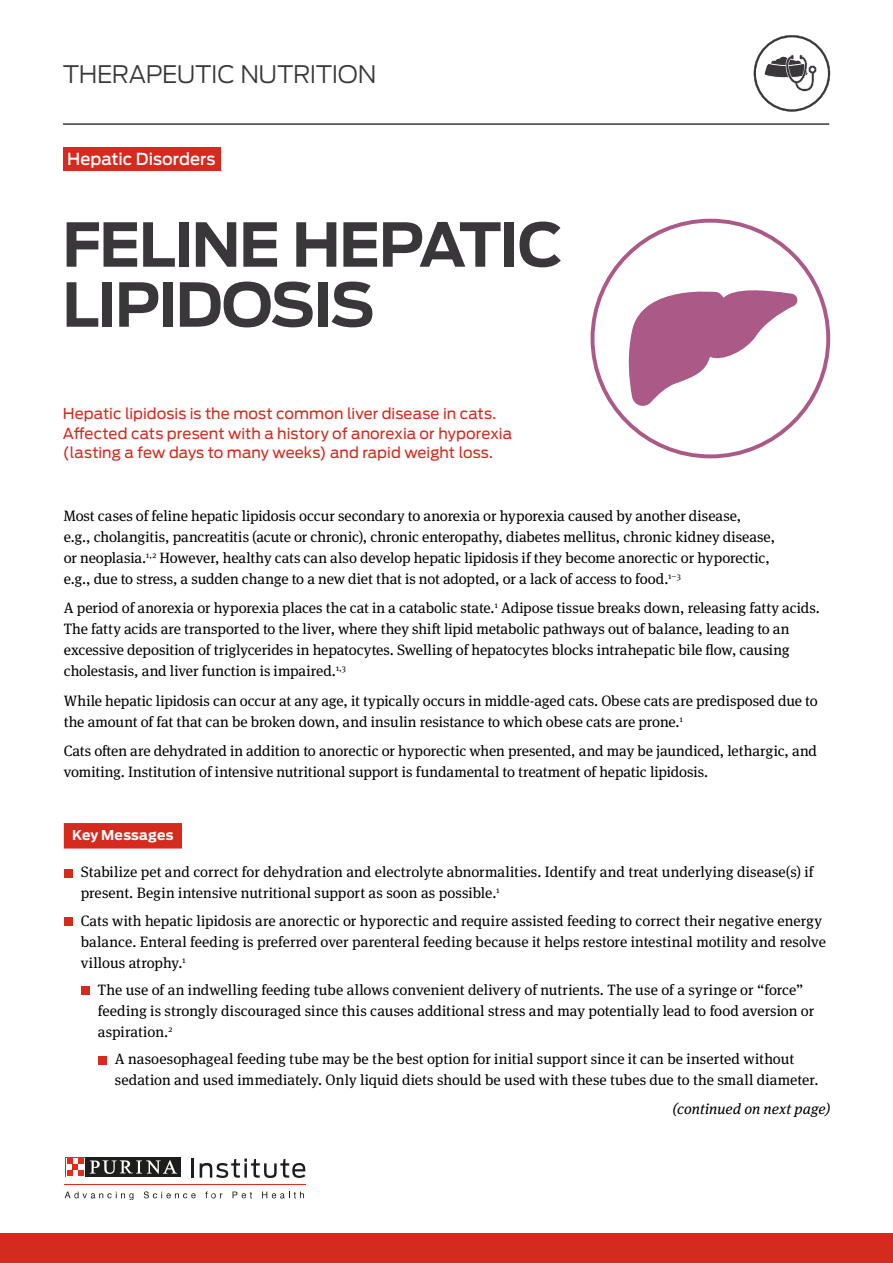
<style>
.page{position:relative;width:893px;height:1263px;background:#fff}
.page>*{position:absolute;margin:0;border:0;box-sizing:border-box;transform-origin:0 0}
.t1{font:700 60px/60px "Antenna";letter-spacing:-.035em;color:#39373a}
.t2{font:300 24px "Antenna";letter-spacing:-.015em;color:#39373a}
.t3{font:500 16.5px "Antenna";color:#fff}
.t4{font:15px/21px "Meta Serif Pro";letter-spacing:-.005em;color:#000}
.t5{font:15px/19.5px "Antenna";letter-spacing:.005em;color:#d52b1e}
.t6{font:italic 15px "Meta Serif Pro";color:#000}
.t7{font:700 13.5px "Antenna";letter-spacing:.02em;color:#fff}
</style>
<div class="page">
<div style="left:0;top:1233px;width:893px;height:30px;background:#d52b1e"></div>
<hr style="left:65px;top:1184px;width:241px;height:1px;background:#e52a1b">
<svg style="left:192px;top:1158px;width:2px;height:19px"></svg>
<svg style="left:200px;top:1158px;width:105px;height:20px"></svg>
<svg style="left:65px;top:1191px;width:68px;height:9px"></svg>
<svg style="left:144px;top:1191px;width:52px;height:7px"></svg>
<svg style="left:205px;top:1191px;width:17px;height:7px"></svg>
<svg style="left:233px;top:1191px;width:19px;height:7px"></svg>
<svg style="left:262px;top:1191px;width:42px;height:7px"></svg>
<div style="left:65px;top:1157px;width:21px;height:20px;background:#1d1d1b"></div>
<svg style="left:65px;top:1157px;width:20px;height:20px"></svg>
<div style="left:86px;top:1157px;width:95px;height:20px;background:#1d1d1b"></div>
<svg style="left:90px;top:1160px;width:87px;height:14px"></svg>
<svg style="left:66px;top:1158px;width:18px;height:18px"></svg>
<svg style="left:67px;top:1158px;width:17px;height:17px"></svg>
<div style="left:63px;top:147px;width:158px;height:24px;background:#d52b1e"></div>
<hr style="left:63px;top:123px;width:766px;height:2px;background:#39373a">
<svg style="left:754px;top:35px;width:76px;height:77px"></svg>
<div style="left:64px;top:823px;width:118px;height:25px;background:#d52b1e"></div>
<div style="left:64px;top:869px;width:8px;height:8px;background:#d52b1e"></div>
<div style="left:64px;top:917px;width:8px;height:9px;background:#d52b1e"></div>
<div style="left:81px;top:986px;width:8px;height:9px;background:#d52b1e"></div>
<div style="left:98px;top:1056px;width:8px;height:8px;background:#d52b1e"></div>
<svg style="left:591px;top:219px;width:239px;height:239px"></svg>
<svg style="left:626px;top:284px;width:173px;height:125px"></svg>
<h2 class="t2" style="left:63px;top:58px;width:315px">THERAPEUTIC NUTRITION</h2>
<p class="t3" style="left:67px;top:148px;width:150px">Hepatic Disorders</p>
<h1 class="t1" style="left:62px;top:215px;width:502px">FELINE HEPATIC<br>LIPIDOSIS</h1>
<p class="t5" style="left:63px;top:404px;width:451px">Hepatic lipidosis is the most common liver disease in cats.<br>Affected cats present with a history of anorexia or hyporexia (lasting a few days to many weeks) and rapid weight loss.</p>
<p class="t4" style="left:64px;top:504px;width:713px">Most cases of feline hepatic lipidosis occur secondary to anorexia or hyporexia caused by another disease,<br>e.g., cholangitis, pancreatitis (acute or chronic), chronic enteropathy, diabetes mellitus, chronic kidney disease, or neoplasia.<sup>1,2</sup> However, healthy cats can also develop hepatic lipidosis if they become anorectic or hyporectic, e.g., due to stress, a sudden change to a new diet that is not adopted, or a lack of access to food.<sup>1–3</sup></p>
<p class="t4" style="left:64px;top:596px;width:757px">A period of anorexia or hyporexia places the cat in a catabolic state.<sup>1</sup> Adipose tissue breaks down, releasing fatty acids.<br>The fatty acids are transported to the liver, where they shift lipid metabolic pathways out of balance, leading to an excessive deposition of triglycerides in hepatocytes. Swelling of hepatocytes blocks intrahepatic bile flow, causing cholestasis, and liver function is impaired.<sup>1,3</sup></p>
<p class="t4" style="left:64px;top:689px;width:755px">While hepatic lipidosis can occur at any age, it typically occurs in middle-aged cats. Obese cats are predisposed due to the amount of fat that can be broken down, and insulin resistance to which obese cats are prone.<sup>1</sup></p>
<p class="t4" style="left:64px;top:739px;width:755px">Cats often are dehydrated in addition to anorectic or hyporectic when presented, and may be jaundiced, lethargic, and vomiting. Institution of intensive nutritional support is fundamental to treatment of hepatic lipidosis.</p>
<p class="t7" style="left:72px;top:826px;width:103px">Key Messages</p>
<p class="t4" style="left:81px;top:861px;width:734px">Stabilize pet and correct for dehydration and electrolyte abnormalities. Identify and treat underlying disease(s) if present. Begin intensive nutritional support as soon as possible.<sup>1</sup></p>
<p class="t4" style="left:81px;top:909px;width:747px">Cats with hepatic lipidosis are anorectic or hyporectic and require assisted feeding to correct their negative energy balance. Enteral feeding is preferred over parenteral feeding because it helps restore intestinal motility and resolve villous atrophy.<sup>1</sup></p>
<p class="t4" style="left:98px;top:978px;width:718px">The use of an indwelling feeding tube allows convenient delivery of nutrients. The use of a syringe or “force” feeding is strongly discouraged since this causes additional stress and may potentially lead to food aversion or aspiration.<sup>2</sup></p>
<p class="t4" style="left:115px;top:1048px;width:705px">A nasoesophageal feeding tube may be the best option for initial support since it can be inserted without sedation and used immediately. Only liquid diets should be used with these tubes due to the small diameter.</p>
<p class="t6" style="left:673px;top:1097px;width:159px">(continued on next page)</p>
</div>
